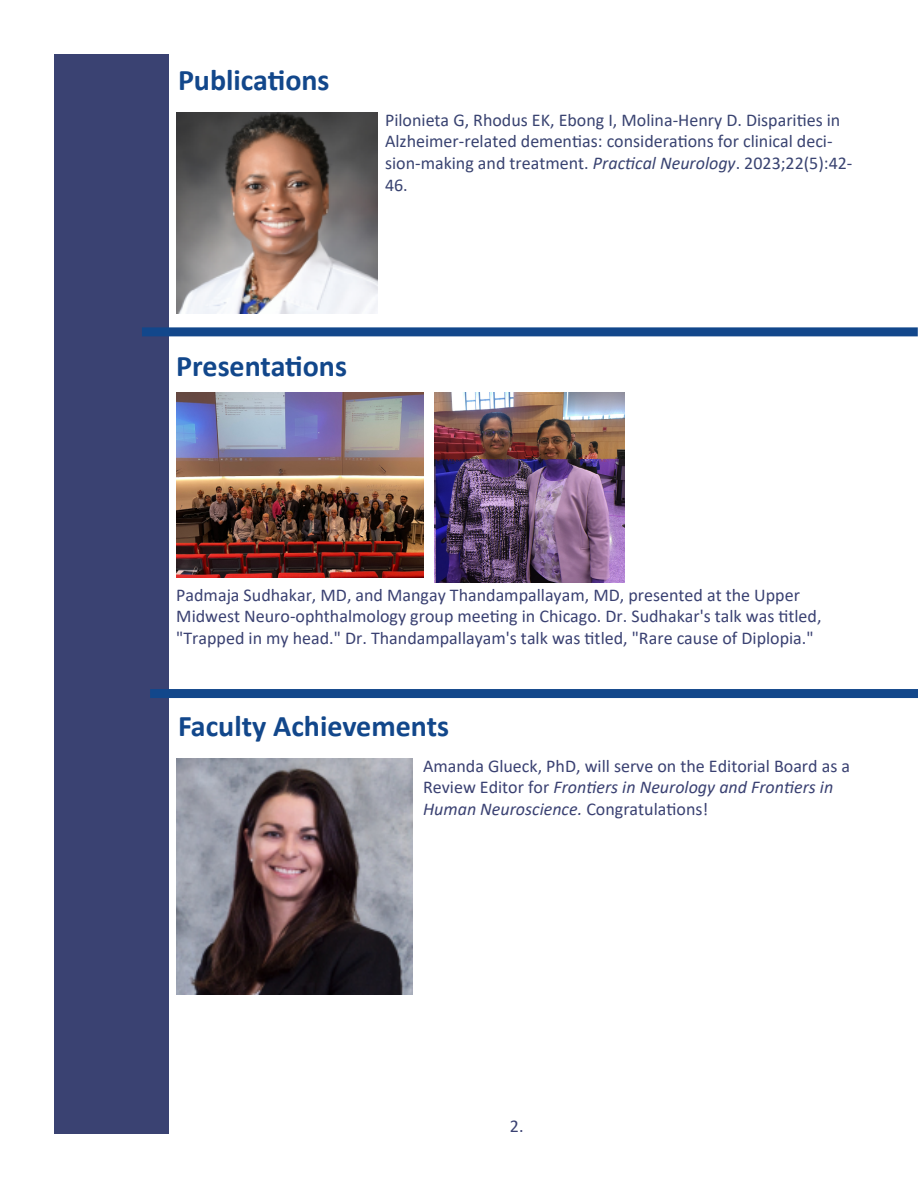
<style>
.page{position:relative;width:918px;height:1188px;background:#fff}
.page>*{position:absolute;margin:0;border:0;box-sizing:border-box;transform-origin:0 0}
.t1{font:700 30px "Calibri";color:#12478b}
.t2{font:18px/21.6px "Calibri";color:#3a4172}
.t3{font:18px/21.6px "Calibri";color:#394371}
.s1{font-style:italic}
</style>
<div class="page">
<div style="left:54px;top:54px;width:114px;height:1080px;background:#3a4272"></div>
<div style="left:142px;top:327px;width:776px;height:9px;background:#12478b"></div>
<div style="left:150px;top:689px;width:768px;height:9px;background:#12478b"></div>
<img style="left:176px;top:112px;width:201px;height:201px">
<img style="left:176px;top:393px;width:247px;height:185px">
<img style="left:435px;top:393px;width:189px;height:189px">
<img style="left:176px;top:758px;width:236px;height:236px">
<h1 class="t1" style="left:178px;top:59px;width:153px">Publications</h1>
<p class="t3" style="left:385px;top:109px;width:469px">Pilonieta G, Rhodus EK, Ebong I, Molina-Henry D. Disparities in Alzheimer-related dementias: considerations for clinical deci&shy;sion-making and treatment. <span class="s1">Practical Neurology</span>. 2023;22(5):42- 46.</p>
<h1 class="t1" style="left:176px;top:345px;width:172px">Presentations</h1>
<p class="t2" style="left:176px;top:584px;width:647px">Padmaja Sudhakar, MD, and Mangay Thandampallayam, MD, presented at the Upper<br>Midwest Neuro-ophthalmology group meeting in Chicago. Dr. Sudhakar's talk was titled, "Trapped in my head." Dr. Thandampallayam's talk was titled, "Rare cause of Diplopia."</p>
<h1 class="t1" style="left:178px;top:705px;width:273px">Faculty Achievements</h1>
<p class="t2" style="left:423px;top:755px;width:429px">Amanda Glueck, PhD, will serve on the Editorial Board as a<br>Review Editor for <span class="s1">Frontiers in Neurology and Frontiers in<br>Human Neuroscience.</span> Congratulations!</p>
<p class="t2" style="left:510px;top:1115px;width:15px">2.</p>
</div>
